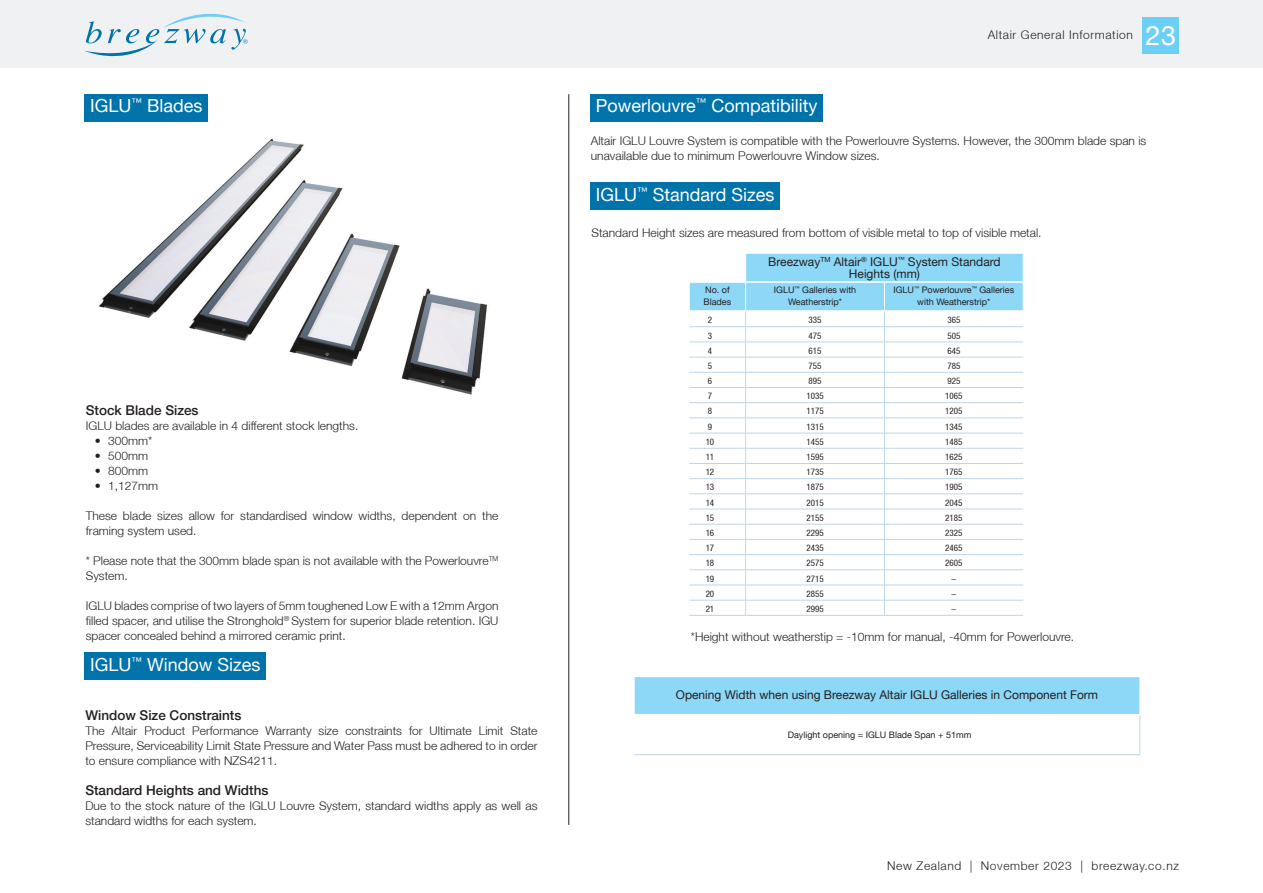
<style>
.page{position:relative;width:1263px;height:893px;background:#fff}
.page>*{position:absolute;margin:0;border:0;box-sizing:border-box;transform-origin:0 0}
.t1{font:27px "Helvetica Neue LT";color:#fff}
.TITLE{font:18px "Helvetica Neue LT";color:#fff}
.TITLE_Black_Small{font:500 13.5px "Helvetica Neue LT";color:#231f20}
.Body_Text{font:300 12px/15px "Helvetica Neue LT";color:#231f20}
.Body_Text__Left_Justify{font:300 12px/15px "Helvetica Neue LT";color:#231f20}
.Table_Mini_Title{font:12px/12px "Helvetica Neue LT";color:#231f20;text-align:center}
.Body_Text-2{font:300 12px "Helvetica Neue LT";letter-spacing:.05em;color:#231f20}
.Table_Numbers{font:condensed 9px "Helvetica Neue LT";color:#231f20}
.Table_Mini_Title-2{font:9px/12px "Helvetica Neue LT";color:#231f20;text-align:center}
</style>
<div class="page">
<div style="left:85px;top:94px;width:123px;height:27px;background:#0073ab"></div>
<div style="left:590px;top:94px;width:233px;height:27px;background:#0073ab"></div>
<div style="left:85px;top:652px;width:181px;height:28px;background:#0073ab"></div>
<img style="left:98px;top:138px;width:390px;height:257px">
<hr style="left:568px;top:94px;width:1px;height:731px;background:#231f20">
<div style="left:590px;top:183px;width:190px;height:27px;background:#0073ab"></div>
<hr style="left:689px;top:615px;width:57px;height:1px;background:#bed6e8">
<hr style="left:746px;top:615px;width:138px;height:1px;background:#bed6e8">
<hr style="left:884px;top:615px;width:139px;height:1px;background:#bed6e8">
<svg style="left:689px;top:253px;width:335px;height:362px"></svg>
<div style="left:634px;top:676px;width:506px;height:39px;background:#8dd7f7"></div>
<hr style="left:1139px;top:677px;width:1px;height:37px;background:#fff">
<hr style="left:1139px;top:715px;width:1px;height:39px;background:#bed6e8">
<hr style="left:634px;top:754px;width:506px;height:1px;background:#bed6e8">
<hr style="left:634px;top:677px;width:1px;height:37px;background:#fff">
<hr style="left:634px;top:676px;width:506px;height:1px;background:#fff">
<hr style="left:634px;top:714px;width:506px;height:1px;background:#fff">
<div style="left:0;top:0;width:1263px;height:67px;background:#f0f1f2"></div>
<svg style="left:84px;top:14px;width:164px;height:43px"></svg>
<div style="left:1143px;top:17px;width:36px;height:36px;background:#6bcff6"></div>
<p class="TITLE" style="left:90px;top:95px;width:114px">IGLU<sup>™</sup> Blades</p>
<p class="TITLE_Black_Small" style="left:86px;top:403px;width:114px">Stock Blade Sizes</p>
<p class="Body_Text__Left_Justify" style="left:86px;top:418px;width:274px">IGLU blades are available in 4 different stock lengths.</p>
<p class="Body_Text" style="left:95px;top:433px;width:59px">• 300mm*</p>
<p class="Body_Text" style="left:95px;top:448px;width:55px">• 500mm</p>
<p class="Body_Text" style="left:95px;top:463px;width:55px">• 800mm</p>
<p class="Body_Text" style="left:95px;top:478px;width:65px">• 1,127mm</p>
<p class="Body_Text" style="left:86px;top:508px;width:414px">These blade sizes allow for standardised window widths, dependent on the framing system used.</p>
<p class="Body_Text" style="left:86px;top:553px;width:414px">* Please note that the 300mm blade span is not available with the Powerlouvre<sup>TM<br></sup>System.</p>
<p class="Body_Text" style="left:86px;top:598px;width:414px;text-align:justify">IGLU blades comprise of two layers of 5mm toughened Low E with a 12mm Argon filled spacer, and utilise the Stronghold<sup>®</sup> System for superior blade retention. IGU spacer concealed behind a mirrored ceramic print.</p>
<p class="TITLE" style="left:90px;top:654px;width:172px">IGLU<sup>™</sup> Window Sizes</p>
<p class="TITLE_Black_Small" style="left:85px;top:707px;width:158px">Window Size Constraints</p>
<p class="Body_Text" style="left:85px;top:723px;width:454px;text-align:justify">The Altair Product Performance Warranty size constraints for Ultimate Limit State Pressure, Serviceability Limit State Pressure and Water Pass must be adhered to in order to ensure compliance with NZS4211.</p>
<p class="TITLE_Black_Small" style="left:85px;top:782px;width:185px">Standard Heights and Widths</p>
<p class="Body_Text" style="left:85px;top:798px;width:454px">Due to the stock nature of the IGLU Louvre System, standard widths apply as well as standard widths for each system.</p>
<p class="TITLE" style="left:596px;top:95px;width:223px">Powerlouvre<sup>™</sup> Compatibility</p>
<p class="Body_Text-2" style="left:988px;top:27px;width:147px">Altair General Information</p>
<h1 class="t1" style="left:1145px;top:19px;width:32px">23</h1>
<p class="Body_Text__Left_Justify" style="left:591px;top:133px;width:557px">Altair IGLU Louvre System is compatible with the Powerlouvre Systems. However, the 300mm blade span is unavailable due to minimum Powerlouvre Window sizes.</p>
<p class="TITLE" style="left:596px;top:184px;width:180px">IGLU<sup>™</sup> Standard Sizes</p>
<p class="Body_Text" style="left:591px;top:225px;width:452px">Standard Height sizes are measured from bottom of visible metal to top of visible metal.</p>
<p class="Table_Mini_Title" style="left:768px;top:255px;width:234px">Breezway<sup>TM</sup> Altair<sup>®</sup> IGLU<sup>™</sup> System Standard<br>Heights (mm)</p>
<p class="Table_Mini_Title-2" style="left:704px;top:284px;width:29px;text-align:left">No. of<br>Blades</p>
<p class="Table_Mini_Title-2" style="left:774px;top:284px;width:84px">IGLU<sup>™</sup> Galleries with<br>Weatherstrip*</p>
<p class="Table_Mini_Title-2" style="left:893px;top:284px;width:122px">IGLU<sup>™</sup> Powerlouvre<sup>™</sup> Galleries with Weatherstrip*</p>
<p class="Table_Numbers" style="left:708px;top:315px;width:6px">2</p>
<p class="Table_Numbers" style="left:808px;top:315px;width:14px">335</p>
<p class="Table_Numbers" style="left:947px;top:315px;width:14px">365</p>
<p class="Table_Numbers" style="left:708px;top:330px;width:6px">3</p>
<p class="Table_Numbers" style="left:808px;top:330px;width:14px">475</p>
<p class="Table_Numbers" style="left:947px;top:330px;width:14px">505</p>
<p class="Table_Numbers" style="left:708px;top:345px;width:6px">4</p>
<p class="Table_Numbers" style="left:808px;top:345px;width:14px">615</p>
<p class="Table_Numbers" style="left:947px;top:345px;width:14px">645</p>
<p class="Table_Numbers" style="left:708px;top:360px;width:6px">5</p>
<p class="Table_Numbers" style="left:808px;top:360px;width:14px">755</p>
<p class="Table_Numbers" style="left:947px;top:360px;width:14px">785</p>
<p class="Table_Numbers" style="left:708px;top:376px;width:6px">6</p>
<p class="Table_Numbers" style="left:808px;top:376px;width:14px">895</p>
<p class="Table_Numbers" style="left:947px;top:376px;width:14px">925</p>
<p class="Table_Numbers" style="left:708px;top:391px;width:6px">7</p>
<p class="Table_Numbers" style="left:806px;top:391px;width:19px">1035</p>
<p class="Table_Numbers" style="left:945px;top:391px;width:19px">1065</p>
<p class="Table_Numbers" style="left:708px;top:406px;width:6px">8</p>
<p class="Table_Numbers" style="left:806px;top:406px;width:19px">1175</p>
<p class="Table_Numbers" style="left:945px;top:406px;width:19px">1205</p>
<p class="Table_Numbers" style="left:708px;top:421px;width:6px">9</p>
<p class="Table_Numbers" style="left:806px;top:421px;width:19px">1315</p>
<p class="Table_Numbers" style="left:945px;top:421px;width:19px">1345</p>
<p class="Table_Numbers" style="left:706px;top:436px;width:10px">10</p>
<p class="Table_Numbers" style="left:806px;top:436px;width:19px">1455</p>
<p class="Table_Numbers" style="left:945px;top:436px;width:19px">1485</p>
<p class="Table_Numbers" style="left:706px;top:452px;width:10px">11</p>
<p class="Table_Numbers" style="left:806px;top:452px;width:19px">1595</p>
<p class="Table_Numbers" style="left:945px;top:452px;width:19px">1625</p>
<p class="Table_Numbers" style="left:706px;top:467px;width:10px">12</p>
<p class="Table_Numbers" style="left:806px;top:467px;width:19px">1735</p>
<p class="Table_Numbers" style="left:945px;top:467px;width:19px">1765</p>
<p class="Table_Numbers" style="left:706px;top:482px;width:10px">13</p>
<p class="Table_Numbers" style="left:806px;top:482px;width:19px">1875</p>
<p class="Table_Numbers" style="left:945px;top:482px;width:19px">1905</p>
<p class="Table_Numbers" style="left:706px;top:497px;width:10px">14</p>
<p class="Table_Numbers" style="left:806px;top:497px;width:19px">2015</p>
<p class="Table_Numbers" style="left:945px;top:497px;width:19px">2045</p>
<p class="Table_Numbers" style="left:706px;top:512px;width:10px">15</p>
<p class="Table_Numbers" style="left:806px;top:512px;width:19px">2155</p>
<p class="Table_Numbers" style="left:945px;top:512px;width:19px">2185</p>
<p class="Table_Numbers" style="left:706px;top:528px;width:10px">16</p>
<p class="Table_Numbers" style="left:806px;top:528px;width:19px">2295</p>
<p class="Table_Numbers" style="left:945px;top:528px;width:19px">2325</p>
<p class="Table_Numbers" style="left:706px;top:543px;width:10px">17</p>
<p class="Table_Numbers" style="left:806px;top:543px;width:19px">2435</p>
<p class="Table_Numbers" style="left:945px;top:543px;width:19px">2465</p>
<p class="Table_Numbers" style="left:706px;top:558px;width:10px">18</p>
<p class="Table_Numbers" style="left:806px;top:558px;width:19px">2575</p>
<p class="Table_Numbers" style="left:945px;top:558px;width:19px">2605</p>
<p class="Table_Numbers" style="left:706px;top:573px;width:10px">19</p>
<p class="Table_Numbers" style="left:806px;top:573px;width:19px">2715</p>
<p class="Table_Numbers" style="left:951px;top:573px;width:7px">-</p>
<p class="Table_Numbers" style="left:706px;top:588px;width:10px">20</p>
<p class="Table_Numbers" style="left:806px;top:588px;width:19px">2855</p>
<p class="Table_Numbers" style="left:951px;top:588px;width:7px">-</p>
<p class="Table_Numbers" style="left:706px;top:604px;width:10px">21</p>
<p class="Table_Numbers" style="left:806px;top:604px;width:19px">2995</p>
<p class="Table_Numbers" style="left:951px;top:604px;width:7px">-</p>
<p class="Body_Text" style="left:691px;top:629px;width:385px">*Height without weatherstip = -10mm for manual, -40mm for Powerlouvre.</p>
<p class="Table_Mini_Title" style="left:676px;top:689px;width:424px">Opening Width when using Breezway Altair IGLU Galleries in Component Form</p>
<p class="Table_Mini_Title-2" style="left:788px;top:729px;width:185px">Daylight opening = IGLU Blade Span + 51mm</p>
<p class="Body_Text-2" style="left:887px;top:858px;width:293px">New Zealand | November 2023 | breezway.co.nz</p>
</div>
